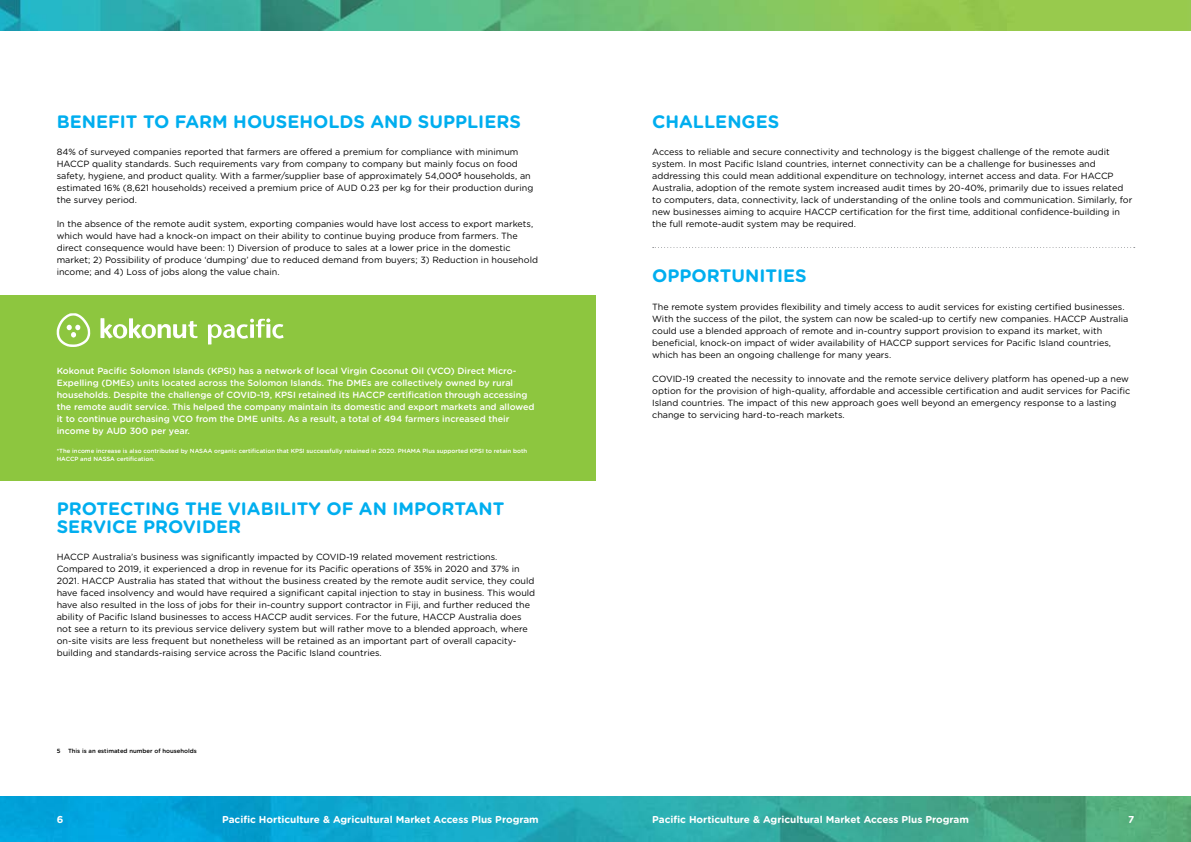
<style>
.page{position:relative;width:1191px;height:842px;background:#fff}
.page>*{position:absolute;margin:0;border:0;box-sizing:border-box;transform-origin:0 0}
.t1{font:700 18px/18px "Gotham Rounded";color:#00aeef}
.t2{font:700 10px "Gotham Rounded";color:#fff}
.t3{font:9px/12px "Gotham Rounded";color:#000}
.t4{font:500 9px/12px "Gotham Rounded";color:#fff}
.t5{font:500 6px/7.2px "Gotham Rounded";color:#fff}
.t6{font:500 6px "Gotham Rounded";color:#000}
</style>
<div class="page">
<img style="left:0;top:797px;width:1191px;height:45px">
<img style="left:0;top:0;width:1191px;height:30px">
<div style="left:0;top:295px;width:595px;height:186px;background:#8dc63f"></div>
<svg style="left:57px;top:313px;width:227px;height:34px"></svg>
<svg style="left:652px;top:247px;width:482px;height:1px"></svg>
<h1 class="t1" style="left:57px;top:112px;width:466px">BENEFIT TO FARM HOUSEHOLDS AND SUPPLIERS</h1>
<h1 class="t1" style="left:652px;top:112px;width:129px">CHALLENGES</h1>
<p class="t3" style="left:57px;top:145px;width:478px">84% of surveyed companies reported that farmers are offered a premium for compliance with minimum HACCP quality standards. Such requirements vary from company to company but mainly focus on food safety, hygiene, and product quality. With a farmer/supplier base of approximately 54,000<sup>5</sup> households, an estimated 16% (8,621 households) received a premium price of AUD 0.23 per kg for their production during the survey period.</p>
<p class="t3" style="left:57px;top:217px;width:483px">In the absence of the remote audit system, exporting companies would have lost access to export markets, which would have had a knock-on impact on their ability to continue buying produce from farmers. The direct consequence would have been: 1) Diversion of produce to sales at a lower price in the domestic market; 2) Possibility of produce ‘dumping’ due to reduced demand from buyers; 3) Reduction in household income; and 4) Loss of jobs along the value chain.</p>
<p class="t4" style="left:57px;top:365px;width:479px">Kokonut Pacific Solomon Islands (KPSI) has a network of local Virgin Coconut Oil (VCO) Direct Micro-Expelling (DMEs) units located across the Solomon Islands. The DMEs are collectively owned by rural households. Despite the challenge of COVID-19, KPSI retained its HACCP certification through accessing the remote audit service. This helped the company maintain its domestic and export markets and allowed it to continue purchasing VCO from the DME units. As a result, a total of 494 farmers increased their income by AUD 300 per year.</p>
<p class="t5" style="left:57px;top:447px;width:472px">*The income increase is also contributed by NASAA organic certification that KPSI successfully retained in 2020. PHAMA Plus supported KPSI to retain both<br>HACCP and NASSA certification.</p>
<h1 class="t1" style="left:57px;top:499px;width:449px">PROTECTING THE VIABILITY OF AN IMPORTANT<br>SERVICE PROVIDER</h1>
<p class="t3" style="left:57px;top:551px;width:480px">HACCP Australia’s business was significantly impacted by COVID-19 related movement restrictions.<br>Compared to 2019, it experienced a drop in revenue for its Pacific operations of 35% in 2020 and 37% in 2021. HACCP Australia has stated that without the business created by the remote audit service, they could have faced insolvency and would have required a significant capital injection to stay in business. This would have also resulted in the loss of jobs for their in-country support contractor in Fiji, and further reduced the ability of Pacific Island businesses to access HACCP audit services. For the future, HACCP Australia does not see a return to its previous service delivery system but will rather move to a blended approach, where on-site visits are less frequent but nonetheless will be retained as an important part of overall capacity&shy;building and standards-raising service across the Pacific Island countries.</p>
<p class="t6" style="left:57px;top:747px;width:5px">5</p>
<p class="t6" style="left:68px;top:747px;width:130px">This is an estimated number of households</p>
<p class="t3" style="left:652px;top:145px;width:481px">Access to reliable and secure connectivity and technology is the biggest challenge of the remote audit system. In most Pacific Island countries, internet connectivity can be a challenge for businesses and addressing this could mean additional expenditure on technology, internet access and data. For HACCP Australia, adoption of the remote system increased audit times by 20-40%, primarily due to issues related to computers, data, connectivity, lack of understanding of the online tools and communication. Similarly, for new businesses aiming to acquire HACCP certification for the first time, additional confidence-building in the full remote-audit system may be required.</p>
<h1 class="t1" style="left:652px;top:266px;width:156px">OPPORTUNITIES</h1>
<p class="t3" style="left:652px;top:300px;width:478px">The remote system provides flexibility and timely access to audit services for existing certified businesses.<br>With the success of the pilot, the system can now be scaled-up to certify new companies. HACCP Australia could use a blended approach of remote and in-country support provision to expand its market, with beneficial, knock-on impact of wider availability of HACCP support services for Pacific Island countries, which has been an ongoing challenge for many years.</p>
<p class="t3" style="left:652px;top:372px;width:479px">COVID-19 created the necessity to innovate and the remote service delivery platform has opened-up a new option for the provision of high-quality, affordable and accessible certification and audit services for Pacific Island countries. The impact of this new approach goes well beyond an emergency response to a lasting change to servicing hard-to-reach markets.</p>
<p class="t2" style="left:57px;top:812px;width:8px">6</p>
<p class="t2" style="left:222px;top:812px;width:318px">Pacific Horticulture &amp; Agricultural Market Access Plus Program</p>
<p class="t2" style="left:652px;top:812px;width:318px">Pacific Horticulture &amp; Agricultural Market Access Plus Program</p>
<p class="t2" style="left:1128px;top:812px;width:8px">7</p>
</div>
